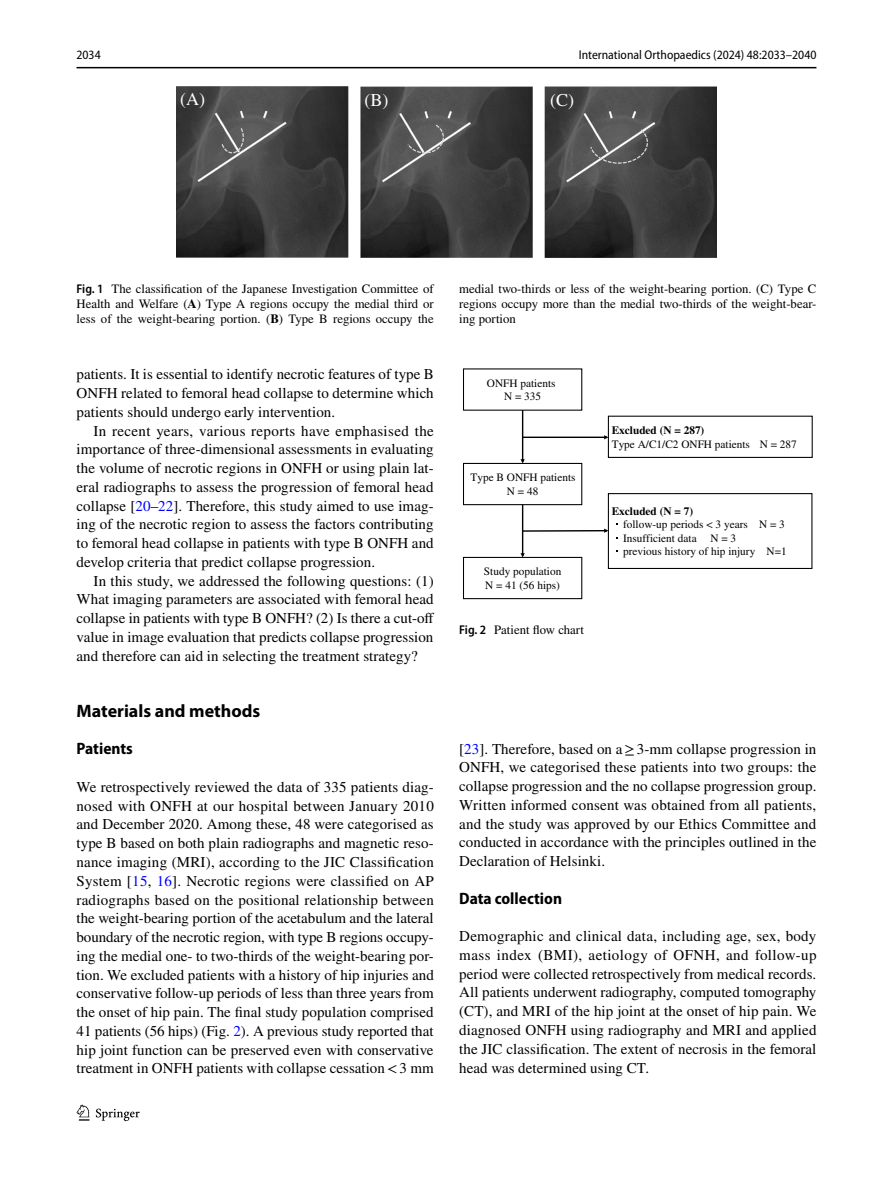
<style>
.page{position:relative;width:893px;height:1187px;background:#fff}
.page>*{position:absolute;margin:0;border:0;box-sizing:border-box;transform-origin:0 0}
.t1{font:700 18px "Myriad Pro";color:#000}
.t2{font:18px "Times";color:#fff}
.t3{font:700 semi-condensed 16.5px "Myriad Pro";color:#000}
.t4{font:15px/18.8px "STIX";letter-spacing:.005em;color:#000;text-align:justify}
.t5{font:12.75px/15px "STIX";color:#000;text-align:justify}
.t6{font:semi-condensed 12.75px "Myriad Pro";color:#000}
.t7{font:11.25px/13.5px "Times Roman 2";color:#000;text-align:center}
.t8{font:700 11.25px "Times";color:#000}
.s1{font-family:"Myriad Pro";font-weight:600;font-stretch:semi-condensed}
.s2{font-weight:700}
.s3{color:#00f}
</style>
<div class="page">
<hr style="left:77px;top:67px;width:739px;height:1px;background:#000">
<svg style="left:77px;top:1104px;width:12px;height:16px"></svg>
<svg style="left:96px;top:1108px;width:44px;height:12px"></svg>
<img style="left:176px;top:87px;width:540px;height:170px">
<svg style="left:220px;top:123px;width:429px;height:41px;background:#595959"></svg>
<div style="left:463px;top:463px;width:119px;height:42px;border:1px solid #000"></div>
<div style="left:463px;top:557px;width:119px;height:42px;border:1px solid #000"></div>
<hr style="left:522px;top:410px;width:1px;height:52px;background:#000">
<svg style="left:520px;top:459px;width:5px;height:4px"></svg>
<hr style="left:523px;top:436px;width:84px;height:2px;background:#000">
<div style="left:608px;top:415px;width:205px;height:43px;border:1px solid #000"></div>
<hr style="left:522px;top:504px;width:1px;height:52px;background:#000">
<svg style="left:520px;top:553px;width:5px;height:4px"></svg>
<hr style="left:523px;top:530px;width:84px;height:1px;background:#000">
<div style="left:608px;top:493px;width:204px;height:76px;border:1px solid #000"></div>
<p class="t6" style="left:77px;top:48px;width:26px">2034</p>
<p class="t6" style="left:579px;top:48px;width:239px">International Orthopaedics (2024) 48:2033–2040</p>
<p class="t2" style="left:180px;top:89px;width:26px">(A)</p>
<p class="t2" style="left:364px;top:90px;width:25px">(B)</p>
<p class="t2" style="left:550px;top:90px;width:25px">(C)</p>
<p class="t5" style="left:77px;top:281px;width:359px"><span class="s1">Fig. 1</span> The classification of the Japanese Investigation Committee of Health and Welfare (<span class="s2">A</span>) Type A regions occupy the medial third or less of the weight-bearing portion. (<span class="s2">B</span>) Type B regions occupy the</p>
<p class="t5" style="left:459px;top:281px;width:359px">medial two-thirds or less of the weight-bearing portion. (C) Type C regions occupy more than the medial two-thirds of the weight-bear&shy;ing portion</p>
<p class="t4" style="left:77px;top:366px;width:359px">patients. It is essential to identify necrotic features of type B ONFH related to femoral head collapse to determine which patients should undergo early intervention.</p>
<p class="t4" style="left:77px;top:422px;width:359px;text-indent:17px">In recent years, various reports have emphasised the importance of three-dimensional assessments in evaluating the volume of necrotic regions in ONFH or using plain lat&shy;eral radiographs to assess the progression of femoral head collapse [<span class="s3">20</span>–<span class="s3">22</span>]. Therefore, this study aimed to use imag&shy;ing of the necrotic region to assess the factors contributing to femoral head collapse in patients with type B ONFH and develop criteria that predict collapse progression.</p>
<p class="t4" style="left:77px;top:572px;width:359px;text-indent:17px">In this study, we addressed the following questions: (1)<br>What imaging parameters are associated with femoral head collapse in patients with type B ONFH? (2) Is there a cut-off value in image evaluation that predicts collapse progression and therefore can aid in selecting the treatment strategy?</p>
<p class="t1" style="left:77px;top:699px;width:185px">Materials and methods</p>
<p class="t3" style="left:77px;top:739px;width:58px">Patients</p>
<p class="t4" style="left:77px;top:778px;width:359px">We retrospectively reviewed the data of 335 patients diag&shy;nosed with ONFH at our hospital between January 2010 and December 2020. Among these, 48 were categorised as type B based on both plain radiographs and magnetic reso&shy;nance imaging (MRI), according to the JIC Classification System [<span class="s3">15</span>, <span class="s3">16</span>]. Necrotic regions were classified on AP radiographs based on the positional relationship between the weight-bearing portion of the acetabulum and the lateral boundary of the necrotic region, with type B regions occupy&shy;ing the medial one- to two-thirds of the weight-bearing por&shy;tion. We excluded patients with a history of hip injuries and conservative follow-up periods of less than three years from the onset of hip pain. The final study population comprised 41 patients (56 hips) (Fig. <span class="s3">2</span>). A previous study reported that hip joint function can be preserved even with conservative treatment in ONFH patients with collapse cessation&lt;3 mm</p>
<p class="t7" style="left:487px;top:376px;width:70px">ONFH patients<br>N = 335</p>
<p class="t7" style="left:471px;top:471px;width:106px">Type B ONFH patients<br>N = 48</p>
<p class="t7" style="left:484px;top:564px;width:79px;text-align:left">Study population<br>N = 41 (56 hips)</p>
<p class="t5" style="left:459px;top:623px;width:126px"><span class="s1">Fig. 2</span> Patient flow chart</p>
<p class="t8" style="left:612px;top:423px;width:94px">Excluded (N = 287)</p>
<p class="t7" style="left:612px;top:437px;width:187px">Type A/C1/C2 ONFH patients N = 287</p>
<p class="t8" style="left:612px;top:504px;width:83px">Excluded (N = 7)</p>
<p class="t7" style="left:623px;top:518px;width:165px;text-align:left">follow-up periods &lt; 3 years N = 3<br>Insufficient data N = 3<br>previous history of hip injury N=1</p>
<p class="t4" style="left:459px;top:740px;width:359px">[<span class="s3">23</span>]. Therefore, based on a≥3-mm collapse progression in ONFH, we categorised these patients into two groups: the collapse progression and the no collapse progression group.<br>Written informed consent was obtained from all patients, and the study was approved by our Ethics Committee and conducted in accordance with the principles outlined in the Declaration of Helsinki.</p>
<p class="t3" style="left:459px;top:888px;width:104px">Data collection</p>
<p class="t4" style="left:459px;top:927px;width:359px">Demographic and clinical data, including age, sex, body mass index (BMI), aetiology of OFNH, and follow-up period were collected retrospectively from medical records.<br>All patients underwent radiography, computed tomography (CT), and MRI of the hip joint at the onset of hip pain. We diagnosed ONFH using radiography and MRI and applied the JIC classification. The extent of necrosis in the femoral head was determined using CT.</p>
</div>
